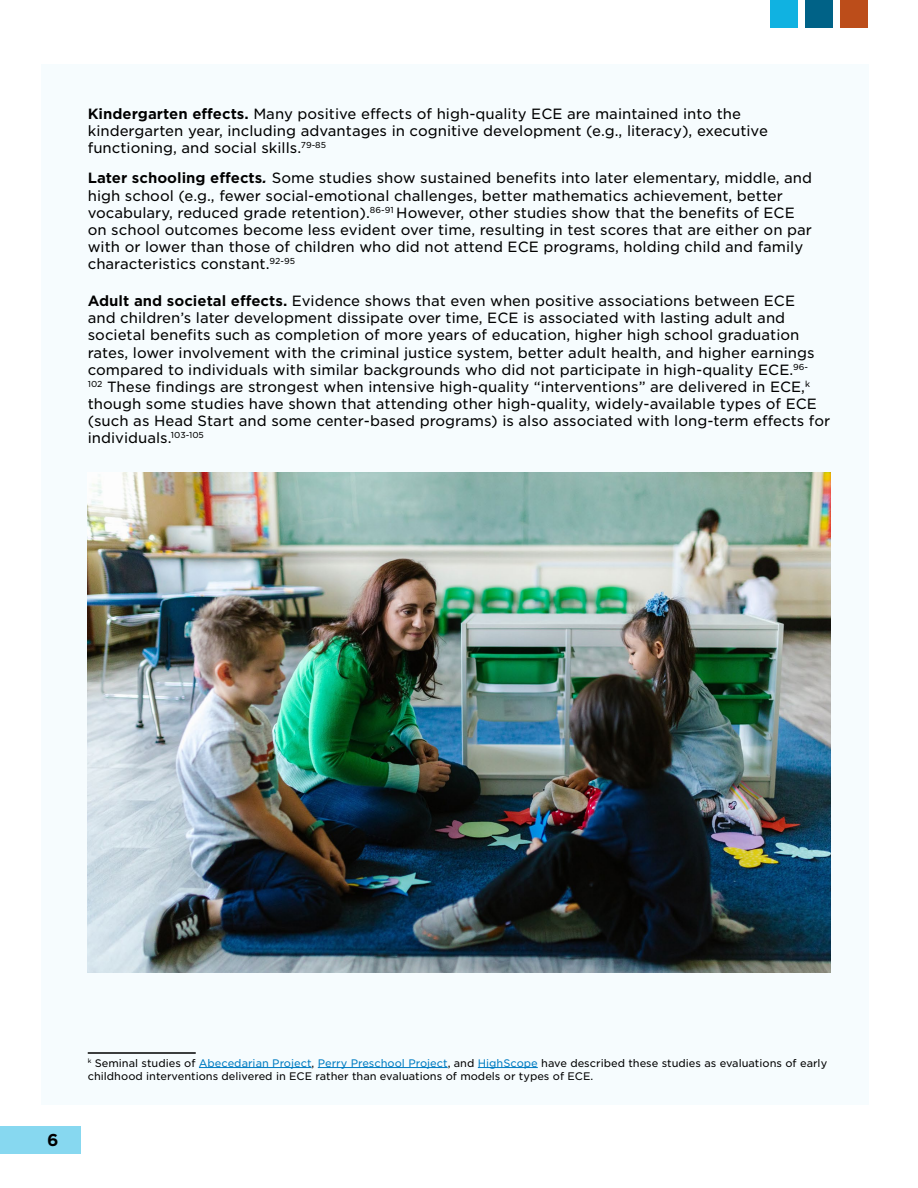
<style>
.page{position:relative;width:918px;height:1188px;background:#fff}
.page>*{position:absolute;margin:0;border:0;box-sizing:border-box;transform-origin:0 0}
.t1{font:700 16.5px "Gotham S Sm";color:#000}
.t2{font:14.25px/17.1px "Gotham S Sm";color:#000}
.t3{font:10.5px/13.5px "Gotham S Sm";color:#000}
.s1{font-weight:700}
.s2{font-weight:700;font-style:italic}
.s3{color:#007cc2}
</style>
<div class="page">
<div style="left:0;top:1126px;width:81px;height:28px;background:#87d8f0"></div>
<div style="left:805px;top:0;width:28px;height:28px;background:#006287"></div>
<div style="left:770px;top:0;width:28px;height:28px;background:#10b2e1"></div>
<div style="left:841px;top:0;width:27px;height:28px;background:#bc4d1a"></div>
<div style="left:41px;top:65px;width:827px;height:1040px;background:#f6fcfe"></div>
<hr style="left:88px;top:1052px;width:108px;height:2px;background:#000">
<hr style="left:199px;top:1067px;width:113px;height:1px;background:#007cc2">
<hr style="left:318px;top:1067px;width:130px;height:1px;background:#007cc2">
<hr style="left:478px;top:1067px;width:60px;height:1px;background:#007cc2">
<img style="left:88px;top:473px;width:742px;height:499px">
<p class="t2" style="left:88px;top:105px;width:682px"><span class="s1">Kindergarten effects.</span> Many positive effects of high-quality ECE are maintained into the kindergarten year, including advantages in cognitive development (e.g., literacy), executive functioning, and social skills.<sup>79-85</sup></p>
<p class="t2" style="left:88px;top:169px;width:726px"><span class="s1">Later schooling effects</span><span class="s2">.</span> Some studies show sustained benefits into later elementary, middle, and high school (e.g., fewer social-emotional challenges, better mathematics achievement, better vocabulary, reduced grade retention).<sup>86-91</sup> However, other studies show that the benefits of ECE on school outcomes become less evident over time, resulting in test scores that are either on par with or lower than those of children who did not attend ECE programs, holding child and family characteristics constant.<sup>92-95</sup></p>
<p class="t2" style="left:88px;top:292px;width:744px"><span class="s1">Adult and societal effects.</span> Evidence shows that even when positive associations between ECE<br>and children’s later development dissipate over time, ECE is associated with lasting adult and societal benefits such as completion of more years of education, higher high school graduation rates, lower involvement with the criminal justice system, better adult health, and higher earnings compared to individuals with similar backgrounds who did not participate in high-quality ECE.<sup>96-<br>102</sup> These findings are strongest when intensive high-quality “interventions” are delivered in ECE,<sup>k </sup>though some studies have shown that attending other high-quality, widely-available types of ECE (such as Head Start and some center-based programs) is also associated with long-term effects for individuals.<sup>103-105</sup></p>
<p class="t1" style="left:47px;top:1129px;width:13px">6</p>
<p class="t3" style="left:88px;top:1056px;width:741px"><sup>k</sup> Seminal studies of <span class="s3">Abecedarian Project</span>, <span class="s3">Perry Preschool Project</span>, and <span class="s3">HighScope</span> have described these studies as evaluations of early childhood interventions delivered in ECE rather than evaluations of models or types of ECE.</p>
</div>
